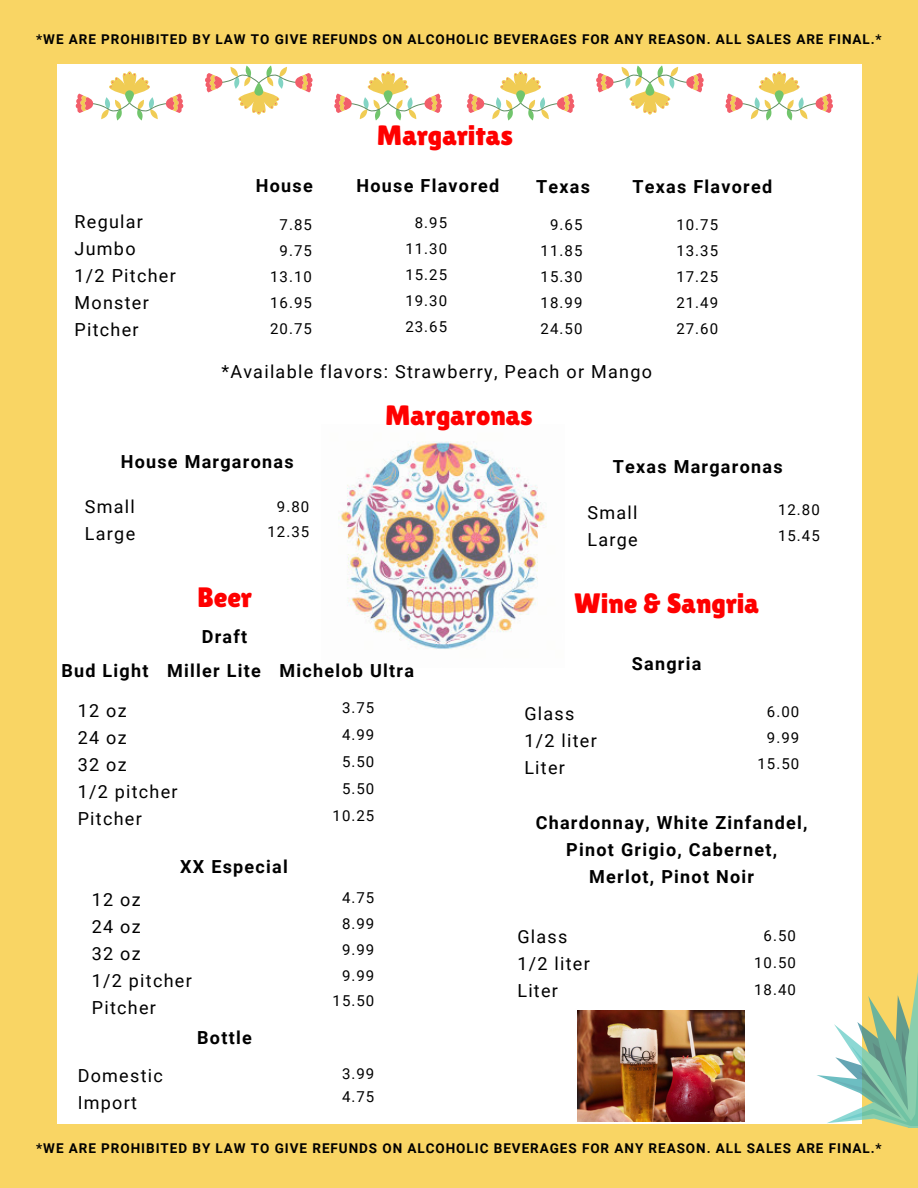
<style>
.page{position:relative;width:918px;height:1188px;background:#f9d564}
.page>*{position:absolute;margin:0;border:0;box-sizing:border-box;transform-origin:0 0}
.t1{font:28.05px "Lilita One";color:#fe0000}
.t2{font:18px/27px "Roboto";letter-spacing:.07em;color:#000}
.t3{font:700 18px/27px "Roboto";letter-spacing:.07em;color:#000;text-align:center}
.t4{font:15px "Roboto";letter-spacing:.07em;color:#000}
.t5{font:700 13.5px "Roboto";letter-spacing:.07em;color:#000}
</style>
<div class="page">
<div style="left:57px;top:64px;width:804px;height:1060px;background:#fff"></div>
<svg style="left:817px;top:970px;width:101px;height:158px"></svg>
<svg style="left:205px;top:66px;width:108px;height:49px"></svg>
<svg style="left:75px;top:71px;width:109px;height:49px"></svg>
<svg style="left:334px;top:71px;width:108px;height:49px"></svg>
<svg style="left:596px;top:66px;width:108px;height:49px"></svg>
<svg style="left:467px;top:71px;width:108px;height:49px"></svg>
<svg style="left:725px;top:71px;width:108px;height:49px"></svg>
<img style="left:338px;top:441px;width:208px;height:209px">
<img style="left:578px;top:1010px;width:166px;height:112px">
<h2 class="t5" style="left:36px;top:32px;width:847px">*WE ARE PROHIBITED BY LAW TO GIVE REFUNDS ON ALCOHOLIC BEVERAGES FOR ANY REASON. ALL SALES ARE FINAL.*</h2>
<h4 class="t1" style="left:377px;top:119px;width:138px">Margaritas</h4>
<h2 class="t3" style="left:357px;top:172px;width:144px">House Flavored</h2>
<h3 class="t4" style="left:415px;top:215px;width:34px">8.95</h3>
<p class="t4" style="left:405px;top:240px;width:43px">11.30</p>
<p class="t4" style="left:405px;top:266px;width:43px">15.25</p>
<p class="t4" style="left:405px;top:292px;width:43px">19.30</p>
<p class="t4" style="left:405px;top:318px;width:43px">23.65</p>
<p class="t3" style="left:256px;top:172px;width:58px">House</p>
<p class="t3" style="left:632px;top:173px;width:141px">Texas Flavored</p>
<p class="t4" style="left:676px;top:216px;width:43px">10.75</p>
<p class="t4" style="left:676px;top:242px;width:43px">13.35</p>
<p class="t4" style="left:676px;top:268px;width:43px">17.25</p>
<p class="t4" style="left:676px;top:294px;width:43px">21.49</p>
<p class="t4" style="left:676px;top:320px;width:43px">27.60</p>
<p class="t2" style="left:221px;top:359px;width:432px">*Available flavors: Strawberry, Peach or Mango</p>
<p class="t3" style="left:536px;top:173px;width:55px">Texas</p>
<p class="t4" style="left:550px;top:216px;width:34px">9.65</p>
<p class="t4" style="left:541px;top:242px;width:43px">11.85</p>
<p class="t4" style="left:541px;top:268px;width:43px">15.30</p>
<p class="t4" style="left:541px;top:294px;width:43px">18.99</p>
<p class="t4" style="left:541px;top:320px;width:43px">24.50</p>
<p class="t2" style="left:75px;top:208px;width:103px">Regular<br>Jumbo<br>1/2 Pitcher<br>Monster<br>Pitcher</p>
<p class="t4" style="left:280px;top:216px;width:34px">7.85</p>
<h1 class="t4" style="left:280px;top:242px;width:34px">9.75</h1>
<h2 class="t4" style="left:270px;top:268px;width:43px">13.10</h2>
<h2 class="t4" style="left:270px;top:294px;width:43px">16.95</h2>
<h2 class="t4" style="left:270px;top:320px;width:43px">20.75</h2>
<p class="t3" style="left:121px;top:448px;width:174px">House Margaronas</p>
<p class="t2" style="left:85px;top:493px;width:52px">Small<br>Large</p>
<p class="t4" style="left:277px;top:498px;width:34px">9.80</p>
<h3 class="t4" style="left:268px;top:524px;width:43px">12.35</h3>
<h3 class="t1" style="left:385px;top:399px;width:149px">Margaronas</h3>
<p class="t3" style="left:613px;top:453px;width:171px">Texas Margaronas</p>
<h3 class="t2" style="left:587px;top:499px;width:52px">Small<br>Large</h3>
<p class="t4" style="left:778px;top:502px;width:43px">12.80</p>
<p class="t4" style="left:778px;top:527px;width:43px">15.45</p>
<h1 class="t1" style="left:197px;top:581px;width:56px">Beer</h1>
<h2 class="t3" style="left:202px;top:624px;width:47px">Draft</h2>
<h2 class="t3" style="left:61px;top:658px;width:354px">Bud Light Miller Lite Michelob Ultra</h2>
<h2 class="t2" style="left:78px;top:698px;width:101px">12 oz<br>24 oz<br>32 oz<br>1/2 pitcher<br>Pitcher</h2>
<h3 class="t4" style="left:342px;top:699px;width:34px">3.75</h3>
<p class="t4" style="left:342px;top:726px;width:34px">4.99</p>
<p class="t4" style="left:342px;top:753px;width:34px">5.50</p>
<p class="t4" style="left:342px;top:780px;width:34px">5.50</p>
<p class="t4" style="left:333px;top:807px;width:43px">10.25</p>
<p class="t3" style="left:180px;top:854px;width:109px">XX Especial</p>
<h2 class="t2" style="left:92px;top:887px;width:101px">12 oz<br>24 oz<br>32 oz<br>1/2 pitcher<br>Pitcher</h2>
<h3 class="t4" style="left:342px;top:889px;width:34px">4.75</h3>
<p class="t4" style="left:342px;top:915px;width:34px">8.99</p>
<p class="t4" style="left:342px;top:941px;width:34px">9.99</p>
<p class="t4" style="left:342px;top:967px;width:34px">9.99</p>
<p class="t4" style="left:333px;top:993px;width:43px">15.50</p>
<p class="t3" style="left:197px;top:1025px;width:56px">Bottle</p>
<h2 class="t2" style="left:78px;top:1062px;width:87px">Domestic<br>Import</h2>
<h3 class="t4" style="left:342px;top:1065px;width:34px">3.99</h3>
<p class="t4" style="left:342px;top:1088px;width:34px">4.75</p>
<h1 class="t1" style="left:574px;top:587px;width:187px">Wine &amp; Sangria</h1>
<p class="t3" style="left:632px;top:650px;width:71px">Sangria</p>
<h2 class="t2" style="left:524px;top:701px;width:74px">Glass<br>1/2 liter<br>Liter</h2>
<h3 class="t4" style="left:767px;top:703px;width:34px">6.00</h3>
<p class="t4" style="left:767px;top:729px;width:34px">9.99</p>
<p class="t4" style="left:757px;top:755px;width:43px">15.50</p>
<h2 class="t3" style="left:536px;top:809px;width:273px">Chardonnay, White Zinfandel,<br>Pinot Grigio, Cabernet,<br>Merlot, Pinot Noir</h2>
<h3 class="t2" style="left:517px;top:923px;width:74px">Glass<br>1/2 liter<br>Liter</h3>
<p class="t4" style="left:764px;top:927px;width:34px">6.50</p>
<p class="t4" style="left:754px;top:954px;width:43px">10.50</p>
<h1 class="t4" style="left:754px;top:981px;width:43px">18.40</h1>
<p class="t5" style="left:36px;top:1141px;width:847px">*WE ARE PROHIBITED BY LAW TO GIVE REFUNDS ON ALCOHOLIC BEVERAGES FOR ANY REASON. ALL SALES ARE FINAL.*</p>
</div>
